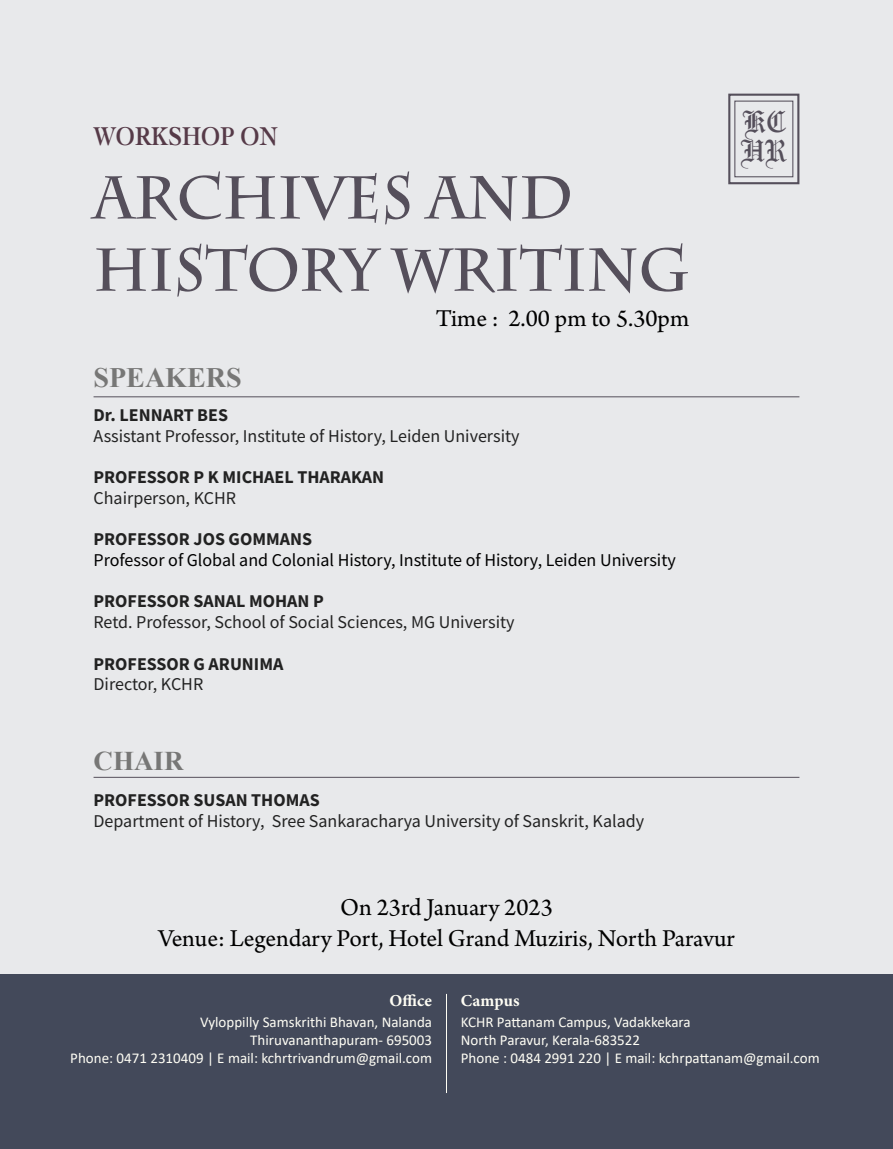
<style>
.page{position:relative;width:893px;height:1149px;background:#fff}
.page>*{position:absolute;margin:0;border:0;box-sizing:border-box;transform-origin:0 0}
.t1{font:700 60.15px/72.2px "Charlemagne Std";color:#554f5b;scale:.95 1}
.t2{font:31.95px/28.8px "Marriage";color:#554f5b;scale:1.15 1}
.t3{font:700 28.05px "Times New Roman";color:#777776}
.t4{font:700 27px "Cochin";color:#563a48;scale:.83 1}
.t5{font:700 27px "Times New Roman";color:#777776}
.t6{font:25.5px/30.6px "Arno Pro";color:#000;text-align:center}
.t7{font:18px "Source Sans Pro";color:#222}
.t8{font:700 18px "Source Sans Pro";color:#222}
.t9{font:18px "Source Sans Pro";color:#000}
.t10{font:16.8px "Minion Variable Concept";letter-spacing:.015em;color:#fffef5}
.t11{font:15px/18px "Calibri";color:#fffef5;text-align:right}
</style>
<div class="page">
<div style="left:0;top:0;width:893px;height:1093px;background:#e8e9eb"></div>
<div style="left:0;top:974px;width:893px;height:174px;background:#43495a"></div>
<hr style="left:446px;top:993px;width:1px;height:99px;background:#fffef5">
<div style="left:734px;top:100px;width:59px;height:77px;border:1px solid #554f5b"></div>
<div style="left:728px;top:94px;width:71px;height:90px;border:2px solid #554f5b"></div>
<hr style="left:94px;top:396px;width:705px;height:1px;background:#554f5b">
<hr style="left:94px;top:776px;width:705px;height:1px;background:#554f5b">
<h3 class="t4" style="left:94px;top:118px;width:223px">WORKSHOP ON</h3>
<h1 class="t1" style="left:94px;top:162px;width:629px">ARCHIVES AND<br>HISTORY WRITING</h1>
<h3 class="t3" style="left:94px;top:358px;width:150px">SPEAKERS</h3>
<h3 class="t6" style="left:436px;top:304px;width:255px">Time : 2.00 pm to 5.30pm</h3>
<p class="t8" style="left:94px;top:402px;width:136px">Dr. LENNART BES</p>
<p class="t7" style="left:94px;top:424px;width:427px">Assistant Professor, Institute of History, Leiden University</p>
<p class="t8" style="left:94px;top:464px;width:292px">PROFESSOR P K MICHAEL THARAKAN</p>
<p class="t7" style="left:94px;top:486px;width:144px">Chairperson, KCHR</p>
<p class="t8" style="left:94px;top:527px;width:220px">PROFESSOR JOS GOMMANS</p>
<p class="t9" style="left:94px;top:548px;width:584px">Professor of Global and Colonial History, Institute of History, Leiden University</p>
<p class="t8" style="left:94px;top:589px;width:232px">PROFESSOR SANAL MOHAN P</p>
<p class="t7" style="left:94px;top:610px;width:423px">Retd. Professor, School of Social Sciences, MG University</p>
<p class="t8" style="left:94px;top:651px;width:191px">PROFESSOR G ARUNIMA</p>
<p class="t7" style="left:94px;top:672px;width:111px">Director, KCHR</p>
<h3 class="t5" style="left:94px;top:741px;width:91px">CHAIR</h3>
<p class="t8" style="left:94px;top:788px;width:228px">PROFESSOR SUSAN THOMAS</p>
<p class="t7" style="left:94px;top:809px;width:552px">Department of History, Sree Sankaracharya University of Sanskrit, Kalady</p>
<h2 class="t2" style="left:742px;top:108px;width:40px">KC<br>HR</h2>
<h3 class="t6" style="left:158px;top:893px;width:578px">On 23rd January 2023<br>Venue: Legendary Port, Hotel Grand Muziris, North Paravur</h3>
<p class="t10" style="left:389px;top:988px;width:44px">Office</p>
<p class="t10" style="left:461px;top:988px;width:60px">Campus</p>
<p class="t11" style="left:70px;top:1012px;width:363px">Vyloppilly Samskrithi Bhavan, Nalanda<br>Thiruvananthapuram- 695003<br>Phone: 0471 2310409 | E mail: kchrtrivandrum@gmail.com</p>
<p class="t11" style="left:461px;top:1012px;width:360px;text-align:left">KCHR Pattanam Campus, Vadakkekara<br>North Paravur, Kerala-683522<br>Phone : 0484 2991 220 | E mail: kchrpattanam@gmail.com</p>
</div>
